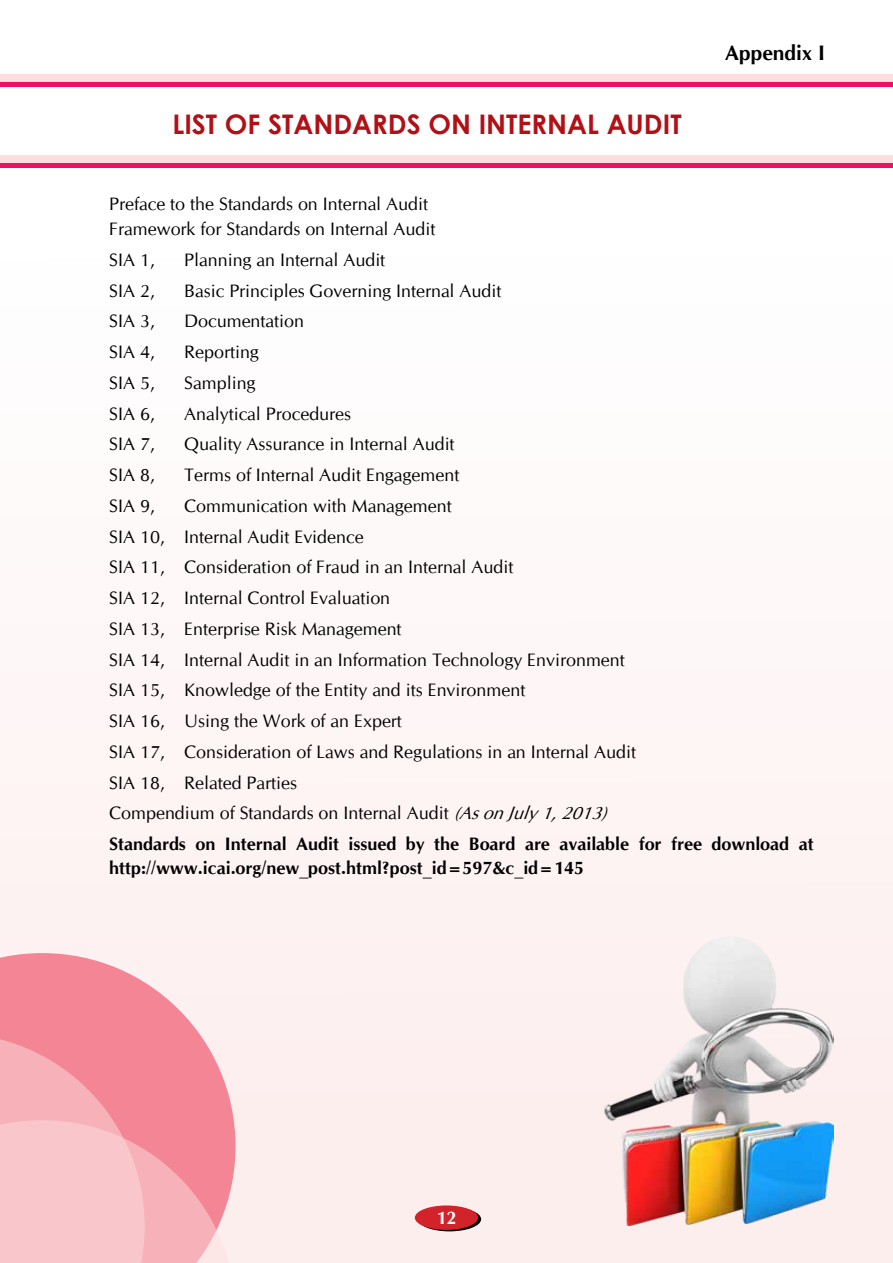
<style>
.page{position:relative;width:893px;height:1263px;background:#fef9f9}
.page>*{position:absolute;margin:0;border:0;box-sizing:border-box;transform-origin:0 0}
.t1{font:700 27px "Century Gothic";color:#b11116}
.t2{font:700 21px "CG Omega";color:#000}
.t3{font:18px/30.8px "CG Omega";color:#000}
.t4{font:700 18px "CG Omega";color:#000}
.t5{font:700 18px "CG Omega";color:#fff}
.s1{font-style:italic}
.s2{font-weight:700}
</style>
<div class="page">
<svg style="left:0;top:953px;width:199px;height:80px;fill:#f48595"></svg>
<svg style="left:0;top:1033px;width:235px;height:230px"></svg>
<div style="left:0;top:79px;width:893px;height:8px;background:#ed1164"></div>
<div style="left:0;top:74px;width:893px;height:8px;background:#fcdede"></div>
<div style="left:0;top:160px;width:893px;height:8px;background:#ed1164"></div>
<div style="left:0;top:155px;width:893px;height:8px;background:#fcdede"></div>
<img style="left:605px;top:937px;width:229px;height:288px">
<svg style="left:418px;top:1207px;width:63px;height:24px"></svg>
<div style="left:415px;top:1205px;width:63px;height:25px;background:#d2232a;border-radius:50%"></div>
<h1 class="t1" style="left:172px;top:103px;width:511px">LIST OF STANDARDS ON INTERNAL AUDIT</h1>
<p class="t2" style="left:725px;top:39px;width:101px">Appendix I</p>
<p class="t3" style="left:109px;top:192px;width:328px;line-height:24.8px">Preface to the Standards on Internal Audit<br>Framework for Standards on Internal Audit</p>
<p class="t3" style="left:109px;top:245px;width:47px">SIA 1,</p>
<p class="t3" style="left:184px;top:245px;width:202px">Planning an Internal Audit</p>
<p class="t3" style="left:109px;top:275px;width:47px">SIA 2,</p>
<p class="t3" style="left:184px;top:275px;width:319px">Basic Principles Governing Internal Audit</p>
<p class="t3" style="left:109px;top:306px;width:47px">SIA 3,</p>
<p class="t3" style="left:184px;top:306px;width:121px">Documentation</p>
<p class="t3" style="left:109px;top:337px;width:47px">SIA 4,</p>
<p class="t3" style="left:184px;top:337px;width:76px">Reporting</p>
<p class="t3" style="left:109px;top:368px;width:47px">SIA 5,</p>
<p class="t3" style="left:184px;top:368px;width:73px">Sampling</p>
<p class="t3" style="left:109px;top:398px;width:47px">SIA 6,</p>
<p class="t3" style="left:184px;top:398px;width:168px">Analytical Procedures</p>
<p class="t3" style="left:109px;top:429px;width:47px">SIA 7,</p>
<p class="t3" style="left:184px;top:429px;width:272px">Quality Assurance in Internal Audit</p>
<p class="t3" style="left:109px;top:460px;width:47px">SIA 8,</p>
<p class="t3" style="left:184px;top:460px;width:277px">Terms of Internal Audit Engagement</p>
<p class="t3" style="left:109px;top:490px;width:47px">SIA 9,</p>
<p class="t3" style="left:109px;top:490px;width:706px;text-indent:75px">Communication with Management<br>SIA 10, Internal Audit Evidence<br>SIA 11, Consideration of Fraud in an Internal Audit<br>SIA 12, Internal Control Evaluation<br>SIA 13, Enterprise Risk Management<br>SIA 14, Internal Audit in an Information Technology Environment<br>SIA 15, Knowledge of the Entity and its Environment<br>SIA 16, Using the Work of an Expert<br>SIA 17, Consideration of Laws and Regulations in an Internal Audit<br>SIA 18, Related Parties<br>Compendium of Standards on Internal Audit <span class="s1">(AsonJuly1,2013)<br></span><span class="s2">Standards on Internal Audit issued by the Board are available for free download at</span></p>
<p class="t4" style="left:109px;top:857px;width:476px">http://www.icai.org/new_post.html?post_id=597&amp;c_id=145</p>
<p class="t5" style="left:436px;top:1206px;width:21px">12</p>
</div>
